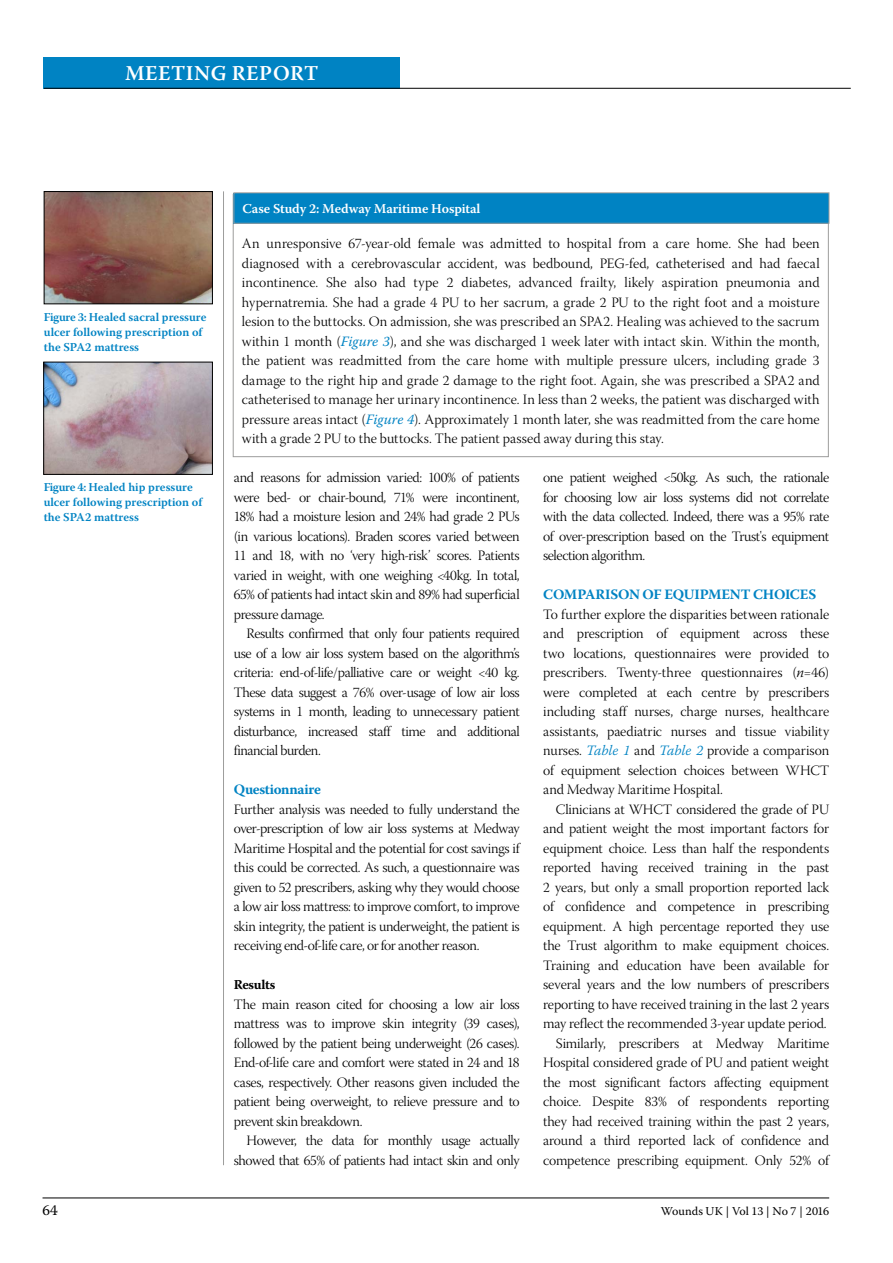
<style>
.page{position:relative;width:893px;height:1263px;background:#fff}
.page>*{position:absolute;margin:0;border:0;box-sizing:border-box;transform-origin:0 0}
.t1{font:600 21px "Warnock Pro";letter-spacing:.02em;color:#fff}
.t2{font:15px "Warnock Pro";color:#000}
.t3{font:14.25px/19.5px "Warnock Pro Light Subh";letter-spacing:-.01em;color:#000;text-align:justify}
.t4{font:14.25px/19.5px "Warnock Pro Light Subh";letter-spacing:-.03em;color:#000;text-align:right}
.t5{font:700 14.25px "Warnock Pro";letter-spacing:-.015em;color:#0083c3}
.t6{font:600 13.5px "Warnock Pro";letter-spacing:-.01em;color:#fff}
.t7{font:700 13.5px "Warnock Pro";letter-spacing:-.025em;color:#000}
.t8{font:600 12px/15px "Warnock Pro";color:#0083c3}
.t9{font:12px "Warnock Pro";letter-spacing:-.005em;color:#000}
.s1{font-family:"Warnock Pro";font-style:italic;color:#0083c3}
.s2{font-family:"Warnock Pro";font-weight:300;font-style:italic}
.s3{font-family:"Warnock Pro";font-weight:300;font-style:italic;color:#0083c3}
</style>
<div class="page">
<hr style="left:43px;top:1197px;width:786px;height:1px;background:#000">
<hr style="left:223px;top:191px;width:1px;height:974px;background:#9d9d9c">
<div style="left:43px;top:57px;width:357px;height:31px;background:#0083c3"></div>
<hr style="left:44px;top:88px;width:807px;height:1px;background:#000">
<div style="left:234px;top:193px;width:595px;height:30px;background:#0083c3"></div>
<img style="left:46px;top:193px;width:165px;height:109px">
<div style="left:44px;top:191px;width:169px;height:113px;border:1px solid #000"></div>
<img style="left:45px;top:364px;width:166px;height:109px">
<div style="left:43px;top:362px;width:170px;height:113px;border:1px solid #000"></div>
<h1 class="t1" style="left:125px;top:61px;width:195px">MEETING REPORT</h1>
<p class="t8" style="left:44px;top:309px;width:164px">Figure 3: Healed sacral pressure ulcer following prescription of the SPA2 mattress</p>
<p class="t8" style="left:44px;top:479px;width:160px">Figure 4: Healed hip pressure ulcer following prescription of the SPA2 mattress</p>
<p class="t6" style="left:243px;top:200px;width:239px">Case Study 2: Medway Maritime Hospital</p>
<p class="t3" style="left:242px;top:236px;width:579px">An unresponsive 67-year-old female was admitted to hospital from a care home. She had been diagnosed with a cerebrovascular accident, was bedbound, PEG-fed, catheterised and had faecal incontinence. She also had type 2 diabetes, advanced frailty, likely aspiration pneumonia and hypernatremia. She had a grade 4 PU to her sacrum, a grade 2 PU to the right foot and a moisture lesion to the buttocks. On admission, she was prescribed an SPA2. Healing was achieved to the sacrum within 1 month (<span class="s1">Figure 3</span>), and she was discharged 1 week later with intact skin. Within the month, the patient was readmitted from the care home with multiple pressure ulcers, including grade 3 damage to the right hip and grade 2 damage to the right foot. Again, she was prescribed a SPA2 and catheterised to manage her urinary incontinence. In less than 2 weeks, the patient was discharged with pressure areas intact (<span class="s1">Figure 4</span>). Approximately 1 month later, she was readmitted from the care home with a grade 2 PU to the buttocks. The patient passed away during this stay.</p>
<p class="t3" style="left:234px;top:470px;width:287px">and reasons for admission varied: 100% of patients were bed- or chair-bound, 71% were incontinent, 18% had a moisture lesion and 24% had grade 2 PUs (in various locations). Braden scores varied between 11 and 18, with no ‘very high-risk’ scores. Patients varied in weight, with one weighing &lt;40kg. In total, 65% of patients had intact skin and 89% had superficial pressure damage.</p>
<p class="t3" style="left:234px;top:625px;width:287px;text-indent:13px">Results confirmed that only four patients required use of a low air loss system based on the algorithm’s criteria: end-of-life/palliative care or weight &lt;40 kg.<br>These data suggest a 76% over-usage of low air loss systems in 1 month, leading to unnecessary patient disturbance, increased staff time and additional financial burden.</p>
<p class="t5" style="left:234px;top:781px;width:89px">Questionnaire</p>
<p class="t3" style="left:234px;top:801px;width:287px">Further analysis was needed to fully understand the over-prescription of low air loss systems at Medway Maritime Hospital and the potential for cost savings if this could be corrected. As such, a questionnaire was given to 52 prescribers, asking why they would choose a low air loss mattress: to improve comfort, to improve skin integrity, the patient is underweight, the patient is receiving end-of-life care, or for another reason.</p>
<p class="t7" style="left:234px;top:977px;width:43px">Results</p>
<p class="t3" style="left:234px;top:996px;width:287px">The main reason cited for choosing a low air loss mattress was to improve skin integrity (39 cases), followed by the patient being underweight (26 cases).<br>End-of-life care and comfort were stated in 24 and 18 cases, respectively. Other reasons given included the patient being overweight, to relieve pressure and to prevent skin breakdown.</p>
<p class="t4" style="left:234px;top:1132px;width:287px">However, the data for monthly usage actually showed that 65% of patients had intact skin and only</p>
<p class="t3" style="left:543px;top:469px;width:287px">one patient weighed &lt;50kg. As such, the rationale for choosing low air loss systems did not correlate with the data collected. Indeed, there was a 95% rate of over-prescription based on the Trust's equipment selection algorithm.</p>
<p class="t5" style="left:543px;top:586px;width:274px">COMPARISON OF EQUIPMENT CHOICES</p>
<p class="t3" style="left:543px;top:606px;width:288px">To further explore the disparities between rationale and prescription of equipment across these two locations, questionnaires were provided to prescribers. Twenty-three questionnaires (<span class="s2">n</span>=46) were completed at each centre by prescribers including staff nurses, charge nurses, healthcare assistants, paediatric nurses and tissue viability nurses. <span class="s3">Table 1</span> and <span class="s3">Table 2</span> provide a comparison of equipment selection choices between WHCT and Medway Maritime Hospital.</p>
<p class="t3" style="left:543px;top:801px;width:288px;text-align:right">Clinicians at WHCT considered the grade of PU and patient weight the most important factors for equipment choice. Less than half the respondents reported having received training in the past 2 years, but only a small proportion reported lack of confidence and competence in prescribing equipment. A high percentage reported they use the Trust algorithm to make equipment choices.<br>Training and education have been available for several years and the low numbers of prescribers reporting to have received training in the last 2 years may reflect the recommended 3-year update period.<br>Similarly, prescribers at Medway Maritime Hospital considered grade of PU and patient weight the most significant factors affecting equipment choice. Despite 83% of respondents reporting they had received training within the past 2 years, around a third reported lack of confidence and competence prescribing equipment. Only 52% of</p>
<p class="t2" style="left:43px;top:1201px;width:17px">64</p>
<p class="t9" style="left:661px;top:1204px;width:170px">Wounds UK | Vol 13 | No 7 | 2016</p>
</div>
